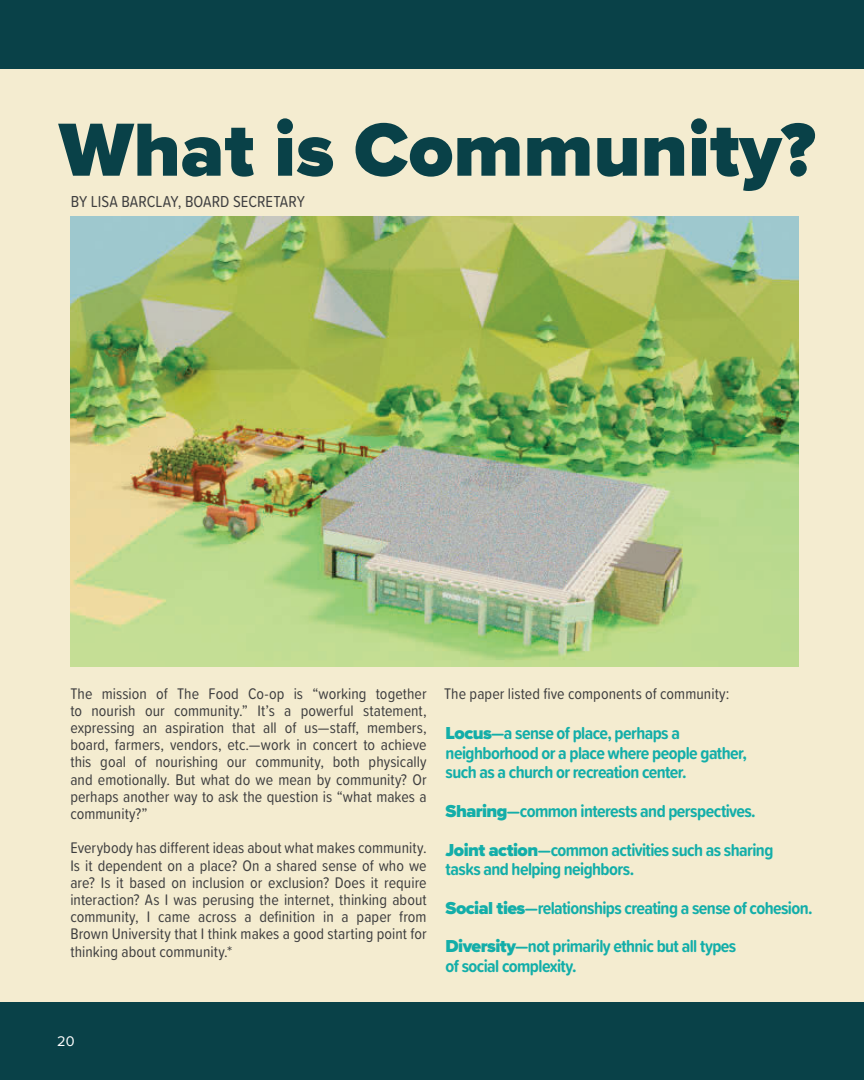
<style>
.page{position:relative;width:864px;height:1080px;background:#fff}
.page>*{position:absolute;margin:0;border:0;box-sizing:border-box;transform-origin:0 0}
.t1{font:900 78px "Proxima Nova";color:#094148}
.t2{font:700 18px "Proxima Soft Cond";letter-spacing:-.03em;color:#13aea9}
.byline{font:16.5px "Proxima Soft Cond";color:#3e3e3f}
.t3{font:15.9px/17.2px "Proxima Soft Cond";letter-spacing:.005em;color:#3e3e3f;text-align:justify}
.t4{font:14.55px "Proxima Nova";color:#fff}
.s1{font-family:"Proxima Nova";font-weight:900}
</style>
<div class="page">
<div style="left:857px;top:3px;width:7px;height:1077px;background:#f4ecd0"></div>
<div style="left:0;top:0;width:863px;height:1080px;background:#f4ecd0"></div>
<div style="left:0;top:1003px;width:864px;height:77px;background:#094148"></div>
<img style="left:70px;top:216px;width:728px;height:451px">
<div style="left:0;top:0;width:864px;height:69px;background:#094148"></div>
<p class="t1" style="left:59px;top:92px;width:758px">What is Community?</p>
<p class="byline" style="left:71px;top:190px;width:236px">BY LISA BARCLAY, BOARD SECRETARY</p>
<p class="t3" style="left:70px;top:684px;width:358px">The mission of The Food Co-op is “working together to nourish our community.” It’s a powerful statement, expressing an aspiration that all of us—staff, members, board, farmers, vendors, etc.—work in concert to achieve this goal of nourishing our community, both physically and emotionally. But what do we mean by community? Or perhaps another way to ask the question is “what makes a community?”</p>
<p class="t3" style="left:70px;top:839px;width:358px">Everybody has different ideas about what makes community.<br>Is it dependent on a place? On a shared sense of who we are? Is it based on inclusion or exclusion? Does it require interaction? As I was perusing the internet, thinking about community, I came across a definition in a paper from Brown University that I think makes a good starting point for thinking about community.*</p>
<p class="t3" style="left:444px;top:684px;width:287px">The paper listed five components of community:</p>
<p class="t2" style="left:446px;top:720px;width:236px"><span class="s1">Locus</span>—a sense of place, perhaps a</p>
<p class="t2" style="left:446px;top:739px;width:303px">neighborhood or a place where people gather,</p>
<p class="t2" style="left:446px;top:759px;width:243px">such as a church or recreation center.</p>
<p class="t2" style="left:446px;top:797px;width:312px"><span class="s1">Sharing</span>—common interests and perspectives.</p>
<p class="t2" style="left:446px;top:836px;width:329px"><span class="s1">Joint action</span>—common activities such as sharing</p>
<p class="t2" style="left:446px;top:856px;width:190px">tasks and helping neighbors.</p>
<p class="t2" style="left:446px;top:894px;width:369px"><span class="s1">Social ties</span>—relationships creating a sense of cohesion.</p>
<p class="t2" style="left:446px;top:933px;width:292px"><span class="s1">Diversity</span>—not primarily ethnic but all types</p>
<p class="t2" style="left:446px;top:952px;width:133px">of social complexity.</p>
<p class="t4" style="left:57px;top:1030px;width:19px">20</p>
</div>
